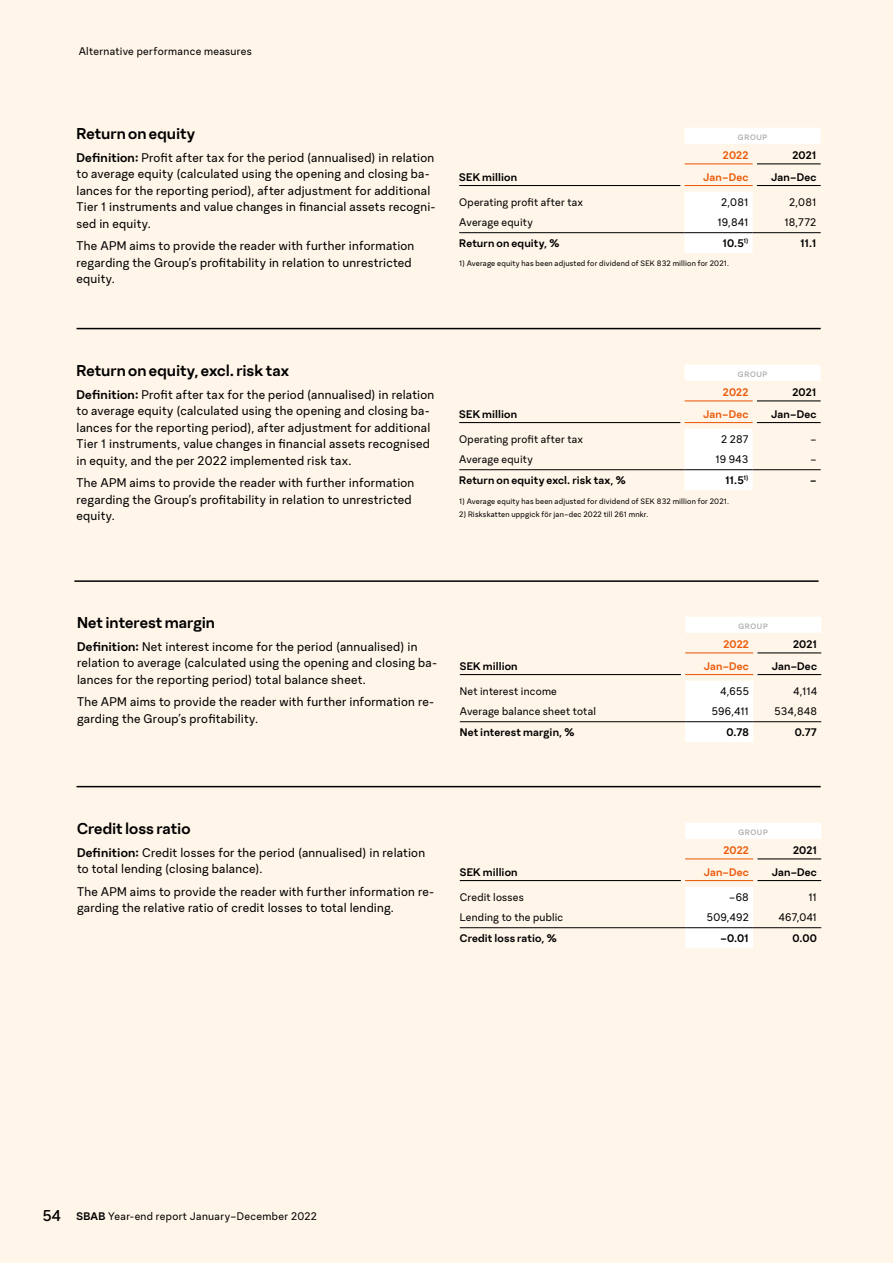
<style>
.page{position:relative;width:893px;height:1263px;background:#fff5e9}
.page>*{position:absolute;margin:0;border:0;box-sizing:border-box;transform-origin:0 0}
.t1{font:700 15px "SBAB";color:#000}
.t2{font:12px/16.5px "SBAB";letter-spacing:.015em;color:#000}
.t3{font:10.5px "SBAB";letter-spacing:.02em;color:#000}
.t4{font:700 10.5px "SBAB";letter-spacing:.01em;color:#000}
.t5{font:700 10.5px "SBAB";letter-spacing:.015em;color:#ea5b0b}
.t6{font:7.5px "SBAB";letter-spacing:.02em;color:#000}
.t7{font:700 7.5px "SBAB";letter-spacing:.085em;color:#b3b2b2}
.s1{font-weight:700}
.s2{font-family:"SBAB Display";font-size:15px}
</style>
<div class="page">
<hr style="left:77px;top:786px;width:744px;height:1px;background:#000">
<svg style="left:685px;top:617px;width:136px;height:125px"></svg>
<hr style="left:460px;top:721px;width:225px;height:1px;background:#000">
<hr style="left:685px;top:721px;width:68px;height:1px;background:#000">
<hr style="left:753px;top:721px;width:68px;height:1px;background:#000">
<hr style="left:685px;top:652px;width:68px;height:1px;background:#ea5b0b">
<hr style="left:757px;top:652px;width:64px;height:1px;background:#000">
<hr style="left:460px;top:674px;width:221px;height:1px;background:#000">
<hr style="left:685px;top:674px;width:68px;height:1px;background:#ea5b0b">
<hr style="left:757px;top:674px;width:64px;height:1px;background:#000">
<svg style="left:685px;top:823px;width:136px;height:125px"></svg>
<hr style="left:460px;top:927px;width:225px;height:1px;background:#000">
<hr style="left:685px;top:927px;width:68px;height:1px;background:#000">
<hr style="left:753px;top:927px;width:68px;height:1px;background:#000">
<hr style="left:685px;top:858px;width:68px;height:1px;background:#ea5b0b">
<hr style="left:757px;top:858px;width:64px;height:1px;background:#000">
<hr style="left:460px;top:880px;width:221px;height:1px;background:#000">
<hr style="left:685px;top:880px;width:68px;height:1px;background:#ea5b0b">
<hr style="left:757px;top:880px;width:64px;height:1px;background:#000">
<svg style="left:685px;top:128px;width:136px;height:125px"></svg>
<hr style="left:459px;top:232px;width:226px;height:1px;background:#000">
<hr style="left:685px;top:232px;width:68px;height:1px;background:#000">
<hr style="left:753px;top:232px;width:68px;height:1px;background:#000">
<hr style="left:685px;top:163px;width:68px;height:1px;background:#ea5b0b">
<hr style="left:757px;top:163px;width:64px;height:1px;background:#000">
<hr style="left:459px;top:185px;width:221px;height:1px;background:#000">
<hr style="left:685px;top:185px;width:68px;height:1px;background:#ea5b0b">
<hr style="left:757px;top:185px;width:64px;height:1px;background:#000">
<hr style="left:74px;top:580px;width:745px;height:2px;background:#000">
<svg style="left:685px;top:365px;width:136px;height:125px"></svg>
<hr style="left:685px;top:469px;width:68px;height:1px;background:#000">
<hr style="left:459px;top:469px;width:226px;height:1px;background:#000">
<hr style="left:753px;top:469px;width:68px;height:1px;background:#000">
<hr style="left:685px;top:400px;width:68px;height:1px;background:#ea5b0b">
<hr style="left:757px;top:400px;width:64px;height:1px;background:#000">
<hr style="left:459px;top:422px;width:221px;height:1px;background:#000">
<hr style="left:685px;top:422px;width:68px;height:1px;background:#ea5b0b">
<hr style="left:757px;top:422px;width:64px;height:1px;background:#000">
<hr style="left:77px;top:328px;width:744px;height:1px;background:#000">
<p class="t3" style="left:79px;top:45px;width:175px">Alternative performance measures</p>
<p class="t1" style="left:77px;top:124px;width:120px">Return on equity</p>
<p class="t2" style="left:77px;top:149px;width:361px"><span class="s1">Definition:</span> Profit after tax for the period (annualised) in relation to average equity (calculated using the opening and closing ba&shy;lances for the reporting period), after adjustment for additional Tier 1 instruments and value changes in financial assets recogni&shy;sed in equity.</p>
<p class="t2" style="left:77px;top:237px;width:339px">The APM aims to provide the reader with further information regarding the Group’s profitability in relation to unrestricted equity.</p>
<p class="t7" style="left:738px;top:132px;width:31px">GROUP</p>
<p class="t5" style="left:723px;top:148px;width:27px">2022</p>
<p class="t4" style="left:792px;top:148px;width:25px">2021</p>
<p class="t4" style="left:459px;top:170px;width:59px">SEK million</p>
<p class="t5" style="left:703px;top:170px;width:47px">Jan–Dec</p>
<p class="t4" style="left:771px;top:170px;width:47px">Jan–Dec</p>
<p class="t3" style="left:459px;top:195px;width:125px">Operating profit after tax</p>
<p class="t3" style="left:721px;top:195px;width:29px">2,081</p>
<p class="t3" style="left:789px;top:195px;width:29px">2,081</p>
<p class="t3" style="left:459px;top:216px;width:75px">Average equity</p>
<p class="t3" style="left:717px;top:216px;width:33px">19,841</p>
<p class="t3" style="left:784px;top:216px;width:34px">18,772</p>
<p class="t4" style="left:459px;top:236px;width:102px">Return on equity, %</p>
<p class="t4" style="left:722px;top:236px;width:27px">10.5<sup>1)</sup></p>
<p class="t4" style="left:800px;top:236px;width:18px">11.1</p>
<p class="t6" style="left:459px;top:259px;width:271px">1) Average equity has been adjusted for dividend of SEK 832 million for 2021.</p>
<p class="t1" style="left:77px;top:361px;width:214px">Return on equity, excl. risk tax</p>
<p class="t2" style="left:77px;top:386px;width:359px"><span class="s1">Definition:</span> Profit after tax for the period (annualised) in relation to average equity (calculated using the opening and closing ba&shy;lances for the reporting period), after adjustment for additional Tier 1 instruments, value changes in financial assets recognised in equity, and the per 2022 implemented risk tax.</p>
<p class="t2" style="left:77px;top:474px;width:339px">The APM aims to provide the reader with further information regarding the Group’s profitability in relation to unrestricted equity.</p>
<p class="t7" style="left:738px;top:369px;width:31px">GROUP</p>
<p class="t5" style="left:723px;top:385px;width:27px">2022</p>
<p class="t4" style="left:792px;top:385px;width:25px">2021</p>
<p class="t4" style="left:459px;top:407px;width:59px">SEK million</p>
<p class="t5" style="left:703px;top:407px;width:47px">Jan–Dec</p>
<p class="t4" style="left:771px;top:407px;width:47px">Jan–Dec</p>
<p class="t3" style="left:459px;top:432px;width:125px">Operating profit after tax</p>
<p class="t3" style="left:721px;top:432px;width:29px">2 287</p>
<p class="t3" style="left:810px;top:432px;width:8px">–</p>
<p class="t3" style="left:459px;top:453px;width:75px">Average equity</p>
<p class="t3" style="left:715px;top:453px;width:35px">19 943</p>
<p class="t3" style="left:810px;top:453px;width:8px">–</p>
<p class="t4" style="left:459px;top:473px;width:168px">Return on equity excl. risk tax, %</p>
<p class="t4" style="left:725px;top:473px;width:25px">11.5<sup>1)</sup></p>
<p class="t4" style="left:810px;top:473px;width:8px">–</p>
<p class="t6" style="left:459px;top:496px;width:271px">1) Average equity has been adjusted for dividend of SEK 832 million for 2021.</p>
<p class="t6" style="left:459px;top:509px;width:191px">2) Riskskatten uppgick för jan–dec 2022 till 261 mnkr.</p>
<p class="t1" style="left:77px;top:613px;width:140px">Net interest margin</p>
<p class="t2" style="left:77px;top:638px;width:362px"><span class="s1">Definition:</span> Net interest income for the period (annualised) in relation to average (calculated using the opening and closing ba&shy;lances for the reporting period) total balance sheet.</p>
<p class="t2" style="left:77px;top:693px;width:359px">The APM aims to provide the reader with further information re&shy;garding the Group’s profitability.</p>
<p class="t7" style="left:738px;top:621px;width:31px">GROUP</p>
<p class="t5" style="left:723px;top:637px;width:27px">2022</p>
<p class="t4" style="left:793px;top:637px;width:25px">2021</p>
<p class="t4" style="left:460px;top:659px;width:59px">SEK million</p>
<p class="t5" style="left:704px;top:659px;width:47px">Jan–Dec</p>
<p class="t4" style="left:772px;top:659px;width:47px">Jan–Dec</p>
<p class="t3" style="left:460px;top:684px;width:99px">Net interest income</p>
<p class="t3" style="left:721px;top:684px;width:30px">4,655</p>
<p class="t3" style="left:794px;top:684px;width:25px">4,114</p>
<p class="t3" style="left:460px;top:705px;width:138px">Average balance sheet total</p>
<p class="t3" style="left:712px;top:705px;width:39px">596,411</p>
<p class="t3" style="left:774px;top:705px;width:44px">534,848</p>
<p class="t4" style="left:460px;top:725px;width:117px">Net interest margin, %</p>
<p class="t4" style="left:727px;top:725px;width:24px">0.78</p>
<p class="t4" style="left:795px;top:725px;width:24px">0.77</p>
<p class="t1" style="left:77px;top:819px;width:115px">Credit loss ratio</p>
<p class="t2" style="left:77px;top:844px;width:350px"><span class="s1">Definition:</span> Credit losses for the period (annualised) in relation to total lending (closing balance).</p>
<p class="t2" style="left:77px;top:883px;width:359px">The APM aims to provide the reader with further information re&shy;garding the relative ratio of credit losses to total lending.</p>
<p class="t7" style="left:738px;top:827px;width:31px">GROUP</p>
<p class="t5" style="left:723px;top:843px;width:27px">2022</p>
<p class="t4" style="left:793px;top:843px;width:25px">2021</p>
<p class="t4" style="left:460px;top:865px;width:59px">SEK million</p>
<p class="t5" style="left:704px;top:865px;width:47px">Jan–Dec</p>
<p class="t4" style="left:772px;top:865px;width:47px">Jan–Dec</p>
<p class="t3" style="left:460px;top:890px;width:66px">Credit losses</p>
<p class="t3" style="left:729px;top:890px;width:21px">–68</p>
<p class="t3" style="left:808px;top:890px;width:10px">11</p>
<p class="t3" style="left:460px;top:911px;width:105px">Lending to the public</p>
<p class="t3" style="left:707px;top:911px;width:44px">509,492</p>
<p class="t3" style="left:779px;top:911px;width:40px">467,041</p>
<p class="t4" style="left:460px;top:931px;width:99px">Credit loss ratio, %</p>
<p class="t4" style="left:720px;top:931px;width:30px">–0.01</p>
<p class="t4" style="left:792px;top:931px;width:26px">0.00</p>
<p class="t3" style="left:43px;top:1210px;width:276px"><span class="s2">54</span> <span class="s1">SBAB</span> Year-end report January–December 2022</p>
</div>
